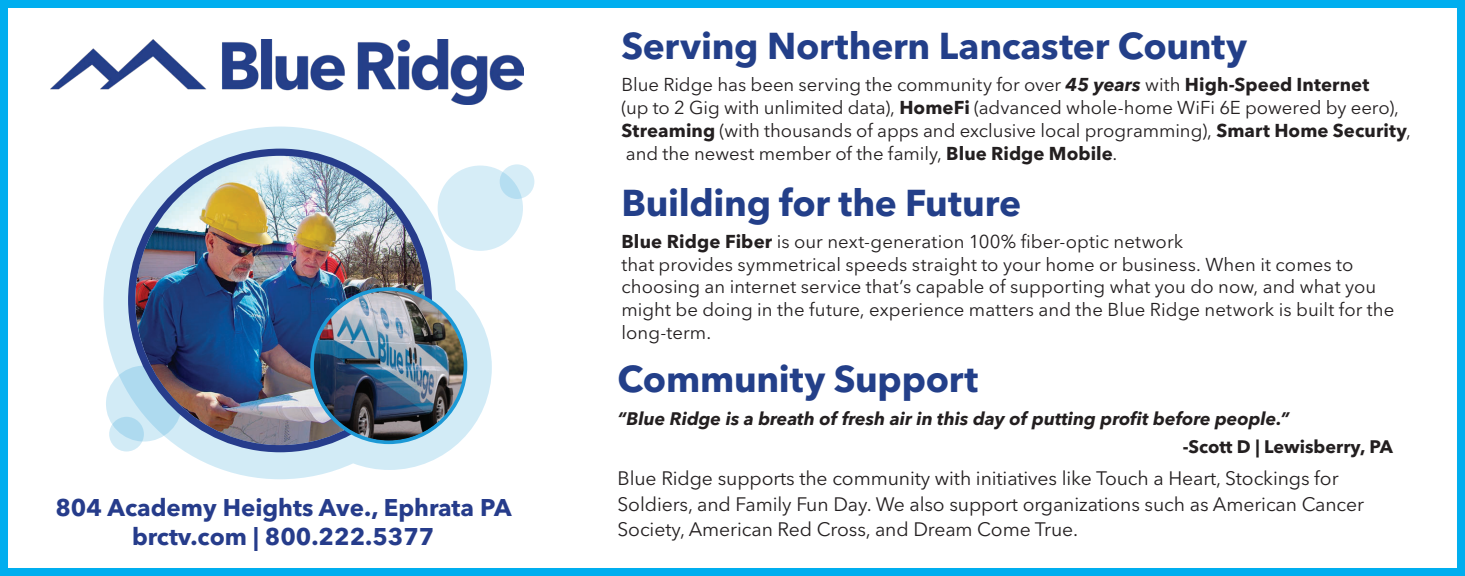
<style>
.page{position:relative;width:1465px;height:576px;background:#fff}
.page>*{position:absolute;margin:0;border:0;box-sizing:border-box;transform-origin:0 0}
.t1{font:700 37px "Avenir Next LT Pro";letter-spacing:-.01em;color:#233f89}
.t2{font:700 24px "Avenir Next LT Pro";color:#263c8b}
.t3{font:19.4px/25.6px "Avenir Next LT Pro";letter-spacing:-.005em;color:#231f20}
.t4{font:18.6px/22.8px "Avenir Next LT Pro";letter-spacing:.005em;color:#231f20}
.t5{font:italic 700 18px "Avenir Next LT Pro";color:#231f20}
.t6{font:700 18px "Avenir Next LT Pro";color:#231f20}
.s1{font-weight:700;font-style:italic}
.s2{font-weight:700}
</style>
<div class="page">
<div style="left:499px;top:164px;width:35px;height:35px;background:#d6edf7;border-radius:50%"></div>
<div style="left:0;top:0;width:1464px;height:576px;border:8px solid #00aeef"></div>
<img style="left:51px;top:40px;width:472px;height:65px">
<svg style="left:103px;top:127px;width:389px;height:352px"></svg>
<svg style="left:106px;top:366px;width:76px;height:76px;background:#accfe6"></svg>
<svg style="left:437px;top:166px;width:86px;height:85px;background:#d4ecf6"></svg>
<svg style="left:109px;top:417px;width:35px;height:35px"></svg>
<img style="left:135px;top:156px;width:289px;height:289px;border-radius:145px">
<img style="left:313px;top:290px;width:151px;height:151px;border-radius:75px">
<div style="left:310px;top:287px;width:157px;height:157px;border:4px solid #1c99d6;border-radius:50%"></div>
<p class="t2" style="left:55px;top:492px;width:457px">804 Academy Heights Ave., Ephrata PA</p>
<p class="t2" style="left:132px;top:522px;width:304px">brctv.com | 800.222.5377</p>
<p class="t1" style="left:621px;top:24px;width:627px">Serving Northern Lancaster County</p>
<p class="t4" style="left:621px;top:74px;width:749px">Blue Ridge has been serving the community for over <span class="s1">45 years</span> with <span class="s2">High-Speed Internet</span></p>
<p class="t4" style="left:621px;top:96px;width:779px">(up to 2 Gig with unlimited data), <span class="s2">HomeFi</span> (advanced whole-home WiFi 6E powered by eero),</p>
<p class="t4" style="left:621px;top:119px;width:791px"><span class="s2">Streaming</span> (with thousands of apps and exclusive local programming), <span class="s2">Smart Home Security</span>,</p>
<p class="t4" style="left:625px;top:142px;width:493px">and the newest member of the family, <span class="s2">Blue Ridge Mobile</span>.</p>
<p class="t1" style="left:621px;top:180px;width:401px">Building for the Future</p>
<p class="t4" style="left:621px;top:230px;width:563px"><span class="s2">Blue Ridge Fiber</span> is our next-generation 100% fiber-optic network</p>
<p class="t4" style="left:621px;top:253px;width:774px">that provides symmetrical speeds straight to your home or business. When it comes to choosing an internet service that’s capable of supporting what you do now, and what you might be doing in the future, experience matters and the Blue Ridge network is built for the long-term.</p>
<p class="t1" style="left:617px;top:357px;width:362px">Community Support</p>
<p class="t6" style="left:1182px;top:435px;width:212px">-Scott D | Lewisberry, PA</p>
<p class="t5" style="left:617px;top:408px;width:673px">“Blue Ridge is a breath of fresh air in this day of putting profit before people.”</p>
<p class="t3" style="left:617px;top:465px;width:748px">Blue Ridge supports the community with initiatives like Touch a Heart, Stockings for<br>Soldiers, and Family Fun Day. We also support organizations such as American Cancer<br>Society, American Red Cross, and Dream Come True.</p>
</div>
